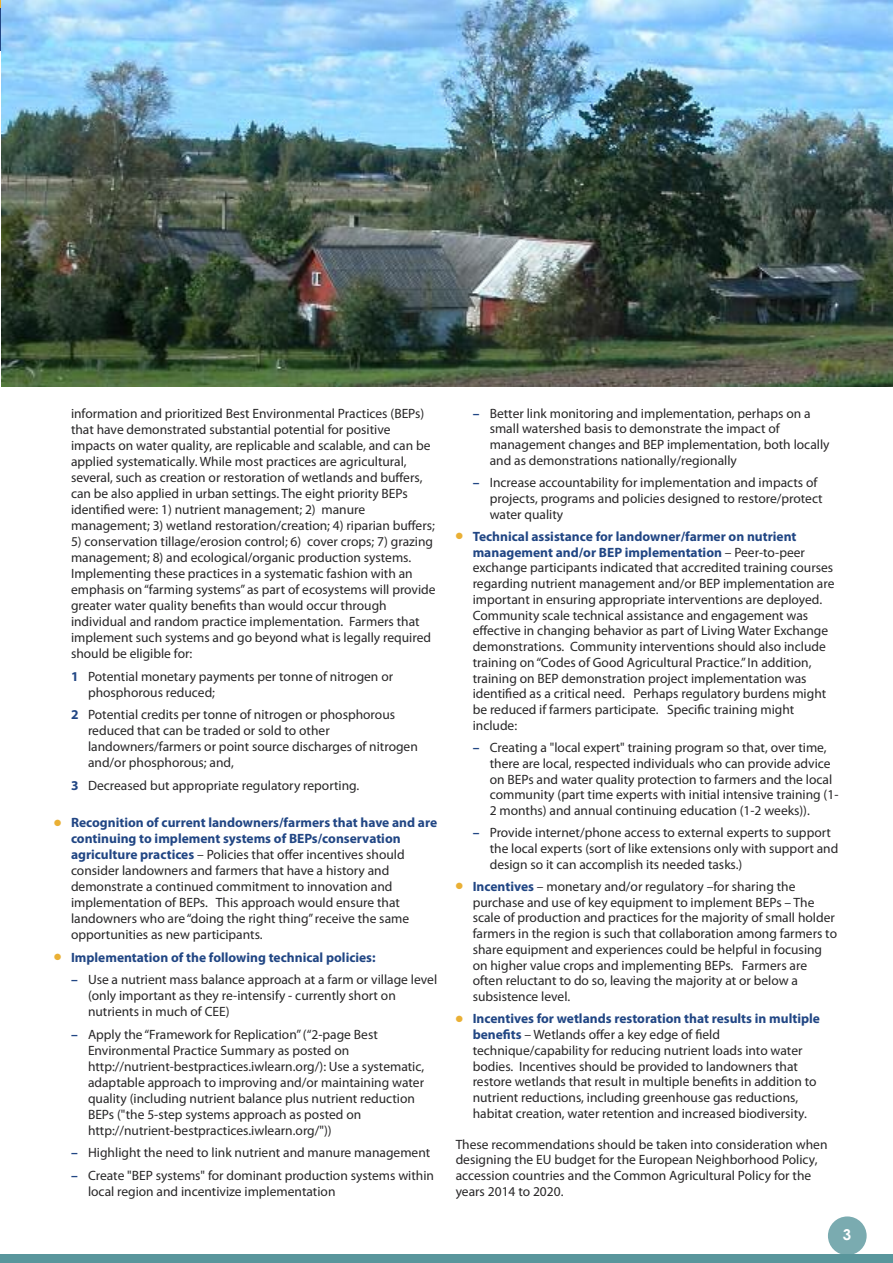
<style>
.page{position:relative;width:893px;height:1263px;background:#fff}
.page>*{position:absolute;margin:0;border:0;box-sizing:border-box;transform-origin:0 0}
.t1{font:700 15px "Century Gothic";color:#fff}
.t2{font:13.5px/15.8px "Myriad Pro";color:#272627}
.t3{font:700 13.5px "Myriad Pro";color:#214684}
.s1{font-weight:700;color:#214684}
.s2{color:#eab035}
</style>
<div class="page">
<div style="left:828px;top:1216px;width:39px;height:39px;background:#7aabb0;border-radius:50%"></div>
<div style="left:0;top:1254px;width:893px;height:9px;background:#59969c"></div>
<img style="left:1px;top:0;width:892px;height:386px">
<p class="t2" style="left:71px;top:406px;width:365px">information and prioritized Best Environmental Practices (BEPs) that have demonstrated substantial potential for positive impacts on water quality, are replicable and scalable, and can be applied systematically. While most practices are agricultural, several, such as creation or restoration of wetlands and buffers, can be also applied in urban settings. The eight priority BEPs identified were: 1) nutrient management; 2) manure management; 3) wetland restoration/creation; 4) riparian buffers;</p>
<p class="t2" style="left:71px;top:534px;width:366px">5) conservation tillage/erosion control; 6) cover crops; 7) grazing management; 8) and ecological/organic production systems.<br>Implementing these practices in a systematic fashion with an emphasis on“farming systems” as part of ecosystems will provide greater water quality benefits than would occur through individual and random practice implementation. Farmers that implement such systems and go beyond what is legally required should be eligible for:</p>
<p class="t2" style="left:88px;top:669px;width:307px;text-indent:-17px"><span class="s1">1</span> Potential monetary payments per tonne of nitrogen or phosphorous reduced;</p>
<p class="t2" style="left:88px;top:708px;width:331px;text-indent:-17px"><span class="s1">2</span> Potential credits per tonne of nitrogen or phosphorous reduced that can be traded or sold to other landowners/farmers or point source discharges of nitrogen and/or phosphorous; and,</p>
<p class="t2" style="left:71px;top:778px;width:290px"><span class="s1">3</span> Decreased but appropriate regulatory reporting.</p>
<p class="t2" style="left:71px;top:815px;width:368px;text-indent:-17px"><span class="s2">●</span> <span class="s1">Recognition of current landowners/farmers that have and are continuing to implement systems of BEPs/conservation agriculture practices</span> – Policies that offer incentives should consider landowners and farmers that have a history and demonstrate a continued commitment to innovation and implementation of BEPs. This approach would ensure that landowners who are “doing the right thing”receive the same opportunities as new participants.</p>
<p class="t3" style="left:54px;top:952px;width:323px"><span class="s2">●</span> Implementation of the following technical policies:</p>
<p class="t2" style="left:88px;top:973px;width:351px;text-indent:-17px"><span class="s1">–</span> Use a nutrient mass balance approach at a farm or village level (only important as they re-intensify - currently short on nutrients in much of CEE)</p>
<p class="t2" style="left:88px;top:1027px;width:338px;text-indent:-17px"><span class="s1">–</span> Apply the “Framework for Replication”(“2-page Best Environmental Practice Summary as posted on http://nutrient-bestpractices.iwlearn.org/): Use a systematic, adaptable approach to improving and/or maintaining water quality (including nutrient balance plus nutrient reduction BEPs ("the 5-step systems approach as posted on http://nutrient-bestpractices.iwlearn.org/"))</p>
<p class="t2" style="left:71px;top:1146px;width:361px"><span class="s1">–</span> Highlight the need to link nutrient and manure management</p>
<p class="t2" style="left:88px;top:1168px;width:347px;text-indent:-17px"><span class="s1">–</span> Create "BEP systems" for dominant production systems within local region and incentivize implementation</p>
<p class="t2" style="left:490px;top:406px;width:341px;text-indent:-17px"><span class="s1">–</span> Better link monitoring and implementation, perhaps on a small watershed basis to demonstrate the impact of management changes and BEP implementation, both locally and as demonstrations nationally/regionally</p>
<p class="t2" style="left:490px;top:476px;width:335px;text-indent:-17px"><span class="s1">–</span> Increase accountability for implementation and impacts of projects, programs and policies designed to restore/protect water quality</p>
<p class="t2" style="left:473px;top:529px;width:363px;text-indent:-17px"><span class="s2">●</span> <span class="s1">Technical assistance for landowner/farmer on nutrient management and/or BEP implementation</span> – Peer-to-peer exchange participants indicated that accredited training courses regarding nutrient management and/or BEP implementation are important in ensuring appropriate interventions are deployed.<br>Community scale technical assistance and engagement was effective in changing behavior as part of Living Water Exchange demonstrations. Community interventions should also include training on“Codes of Good Agricultural Practice.”In addition, training on BEP demonstration project implementation was identified as a critical need. Perhaps regulatory burdens might be reduced if farmers participate. Specific training might include:</p>
<p class="t2" style="left:490px;top:741px;width:350px;text-indent:-17px"><span class="s1">–</span> Creating a "local expert" training program so that, over time, there are local, respected individuals who can provide advice on BEPs and water quality protection to farmers and the local community (part time experts with initial intensive training (1- 2 months) and annual continuing education (1-2 weeks)).</p>
<p class="t2" style="left:490px;top:826px;width:350px;text-indent:-17px"><span class="s1">–</span> Provide internet/phone access to external experts to support the local experts (sort of like extensions only with support and design so it can accomplish its needed tasks.)</p>
<p class="t2" style="left:473px;top:879px;width:366px;text-indent:-17px"><span class="s2">●</span> <span class="s1">Incentives</span> – monetary and/or regulatory –for sharing the purchase and use of key equipment to implement BEPs – The scale of production and practices for the majority of small holder farmers in the region is such that collaboration among farmers to share equipment and experiences could be helpful in focusing on higher value crops and implementing BEPs. Farmers are often reluctant to do so, leaving the majority at or below a subsistence level.</p>
<p class="t2" style="left:473px;top:1012px;width:349px;text-indent:-17px"><span class="s2">●</span> <span class="s1">Incentives for wetlands restoration that results in multiple benefits</span> – Wetlands offer a key edge of field technique/capability for reducing nutrient loads into water bodies. Incentives should be provided to landowners that restore wetlands that result in multiple benefits in addition to nutrient reductions, including greenhouse gas reductions, habitat creation, water retention and increased biodiversity.</p>
<p class="t2" style="left:456px;top:1137px;width:373px">These recommendations should be taken into consideration when designing the EU budget for the European Neighborhood Policy, accession countries and the Common Agricultural Policy for the years 2014 to 2020.</p>
<p class="t1" style="left:843px;top:1226px;width:10px">3</p>
</div>
